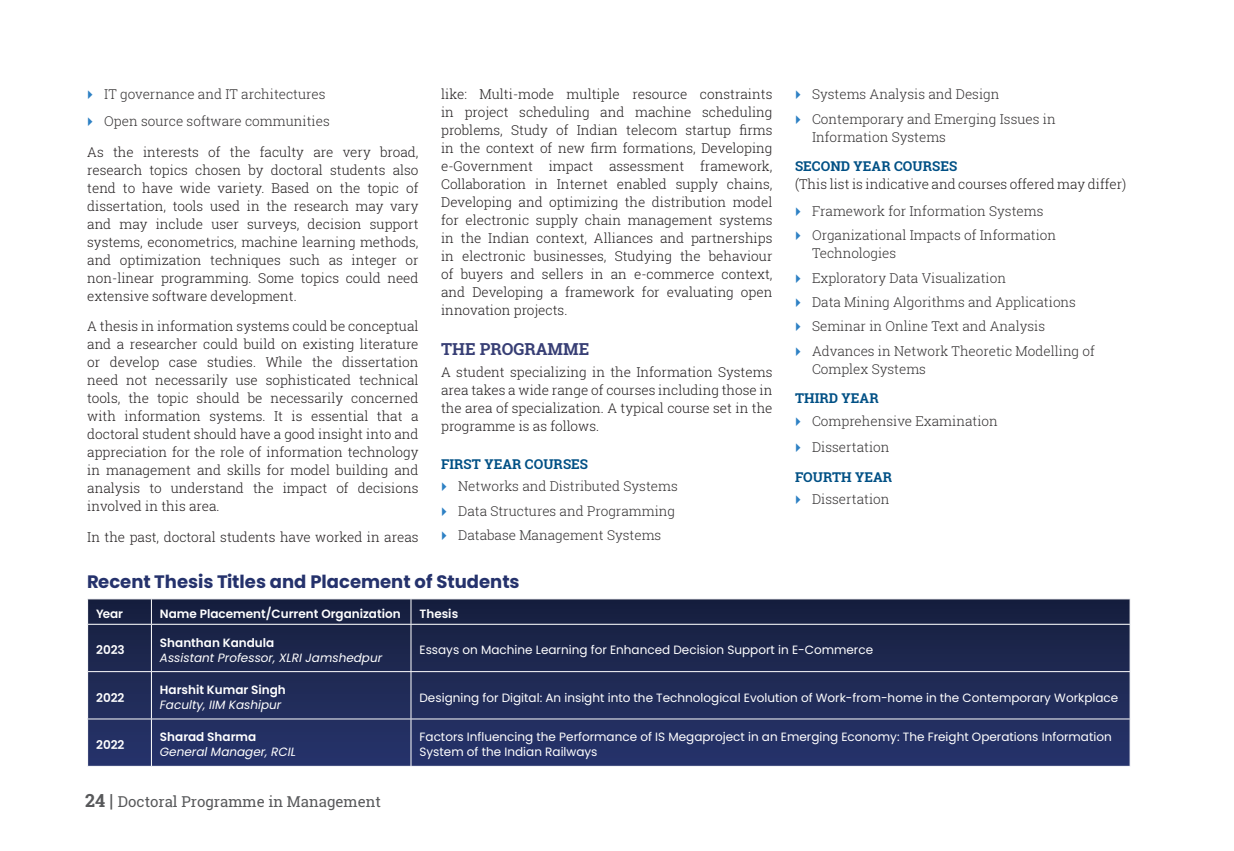
<style>
.page{position:relative;width:1234px;height:851px;background:#fff}
.page>*{position:absolute;margin:0;border:0;box-sizing:border-box;transform-origin:0 0}
.t1{font:700 18px "Poppins";color:#25326c}
.t2{font:700 16.5px "Roboto Slab";color:#383f75}
.t3{font:15px "Roboto Slab";color:#58595b}
.t4{font:300 13.5px/18px "Roboto Slab";color:#231f20;text-align:justify}
.t5{font:300 13.5px/24.5px "Roboto Slab";color:#333132}
.t6{font:700 13.5px "Roboto Slab";letter-spacing:.005em;color:#015085}
.t7{font:12px/15px "Poppins";color:#fff}
.t8{font:600 12px "Poppins";color:#fff}
.t9{font:italic 12px "Poppins";color:#fff}
.s1{font-weight:700;font-size:18px}
</style>
<div class="page">
<svg style="left:87px;top:598px;width:1043px;height:167px;background:#222d57"></svg>
<hr style="left:87px;top:623px;width:64px;height:1px;background:#fff">
<hr style="left:87px;top:624px;width:1px;height:47px;background:#fff">
<hr style="left:151px;top:623px;width:260px;height:1px;background:#fff">
<hr style="left:151px;top:624px;width:1px;height:47px;background:#fff">
<hr style="left:411px;top:623px;width:719px;height:1px;background:#fff">
<hr style="left:410px;top:624px;width:1px;height:47px;background:#fff">
<hr style="left:1129px;top:624px;width:1px;height:47px;background:#fff">
<hr style="left:87px;top:671px;width:64px;height:1px;background:#fff">
<hr style="left:87px;top:672px;width:1px;height:46px;background:#fff">
<hr style="left:151px;top:671px;width:260px;height:1px;background:#fff">
<hr style="left:151px;top:672px;width:1px;height:46px;background:#fff">
<hr style="left:411px;top:671px;width:719px;height:1px;background:#fff">
<hr style="left:410px;top:672px;width:1px;height:46px;background:#fff">
<hr style="left:1129px;top:672px;width:1px;height:46px;background:#fff">
<hr style="left:87px;top:718px;width:64px;height:1px;background:#fff">
<hr style="left:87px;top:719px;width:1px;height:46px;background:#fff">
<hr style="left:151px;top:718px;width:260px;height:1px;background:#fff">
<hr style="left:151px;top:719px;width:1px;height:46px;background:#fff">
<hr style="left:411px;top:718px;width:719px;height:1px;background:#fff">
<hr style="left:410px;top:719px;width:1px;height:46px;background:#fff">
<hr style="left:1129px;top:719px;width:1px;height:46px;background:#fff">
<p class="t5" style="left:104px;top:81px;width:227px;line-height:26.5px">IT governance and IT architectures<br>Open source software communities</p>
<p class="t4" style="left:87px;top:142px;width:333px">As the interests of the faculty are very broad, research topics chosen by doctoral students also tend to have wide variety. Based on the topic of dissertation, tools used in the research may vary and may include user surveys, decision support systems, econometrics, machine learning methods, and optimization techniques such as integer or non-linear programming. Some topics could need extensive software development.</p>
<p class="t4" style="left:87px;top:317px;width:333px">A thesis in information systems could be conceptual and a researcher could build on existing literature or develop case studies. While the dissertation need not necessarily use sophisticated technical tools, the topic should be necessarily concerned with information systems. It is essential that a doctoral student should have a good insight into and appreciation for the role of information technology in management and skills for model building and analysis to understand the impact of decisions involved in this area.</p>
<p class="t4" style="left:87px;top:528px;width:333px">In the past, doctoral students have worked in areas</p>
<p class="t4" style="left:441px;top:85px;width:333px">like: Multi-mode multiple resource constraints in project scheduling and machine scheduling problems, Study of Indian telecom startup firms in the context of new firm formations, Developing e-Government impact assessment framework, Collaboration in Internet enabled supply chains, Developing and optimizing the distribution model for electronic supply chain management systems in the Indian context, Alliances and partnerships in electronic businesses, Studying the behaviour of buyers and sellers in an e-commerce context, and Developing a framework for evaluating open innovation projects.</p>
<p class="t2" style="left:441px;top:337px;width:150px">THE PROGRAMME</p>
<p class="t4" style="left:441px;top:362px;width:333px">A student specializing in the Information Systems area takes a wide range of courses including those in the area of specialization. A typical course set in the programme is as follows.</p>
<p class="t6" style="left:441px;top:455px;width:148px">FIRST YEAR COURSES</p>
<p class="t5" style="left:458px;top:473px;width:221px">Networks and Distributed Systems<br>Data Structures and Programming<br>Database Management Systems</p>
<p class="t5" style="left:811px;top:82px;width:245px">Systems Analysis and Design<br>Contemporary and Emerging Issues in</p>
<p class="t5" style="left:811px;top:124px;width:135px">Information Systems</p>
<p class="t6" style="left:794px;top:157px;width:164px">SECOND YEAR COURSES</p>
<p class="t4" style="left:794px;top:175px;width:333px">(This list is indicative and courses offered may differ)</p>
<p class="t5" style="left:811px;top:198px;width:246px">Framework for Information Systems<br>Organizational Impacts of Information</p>
<p class="t5" style="left:811px;top:240px;width:284px">Technologies<br>Exploratory Data Visualization<br>Data Mining Algorithms and Applications Seminar in Online Text and Analysis Advances in Network Theoretic Modelling of</p>
<p class="t5" style="left:811px;top:356px;width:115px">Complex Systems</p>
<p class="t6" style="left:794px;top:389px;width:85px">THIRD YEAR</p>
<p class="t5" style="left:811px;top:407px;width:187px;line-height:26.5px">Comprehensive Examination<br>Dissertation</p>
<p class="t6" style="left:794px;top:467px;width:99px">FOURTH YEAR</p>
<p class="t5" style="left:811px;top:486px;width:79px">Dissertation</p>
<h1 class="t1" style="left:87px;top:571px;width:434px">Recent Thesis Titles and Placement of Students</h1>
<p class="t8" style="left:96px;top:606px;width:28px">Year</p>
<p class="t8" style="left:160px;top:606px;width:242px">Name Placement/Current Organization</p>
<p class="t8" style="left:419px;top:606px;width:40px">Thesis</p>
<p class="t8" style="left:96px;top:643px;width:30px">2023</p>
<p class="t8" style="left:160px;top:635px;width:116px">Shanthan Kandula</p>
<p class="t9" style="left:160px;top:650px;width:224px">Assistant Professor, XLRI Jamshedpur</p>
<p class="t7" style="left:419px;top:642px;width:455px">Essays on Machine Learning for Enhanced Decision Support in E-Commerce</p>
<p class="t8" style="left:96px;top:690px;width:30px">2022</p>
<p class="t8" style="left:160px;top:682px;width:127px">Harshit Kumar Singh</p>
<p class="t9" style="left:160px;top:697px;width:123px">Faculty, IIM Kashipur</p>
<p class="t8" style="left:96px;top:737px;width:30px">2022</p>
<p class="t8" style="left:160px;top:730px;width:98px">Sharad Sharma</p>
<p class="t9" style="left:160px;top:745px;width:137px">General Manager, RCIL</p>
<p class="t3" style="left:85px;top:791px;width:297px"><span class="s1">24 |</span> Doctoral Programme in Management</p>
<p class="t7" style="left:419px;top:689px;width:700px">Designing for Digital: An insight into the Technological Evolution of Work-from-home in the Contemporary Workplace</p>
<p class="t7" style="left:419px;top:729px;width:693px">Factors Influencing the Performance of IS Megaproject in an Emerging Economy: The Freight Operations Information<br>System of the Indian Railways</p>
</div>
